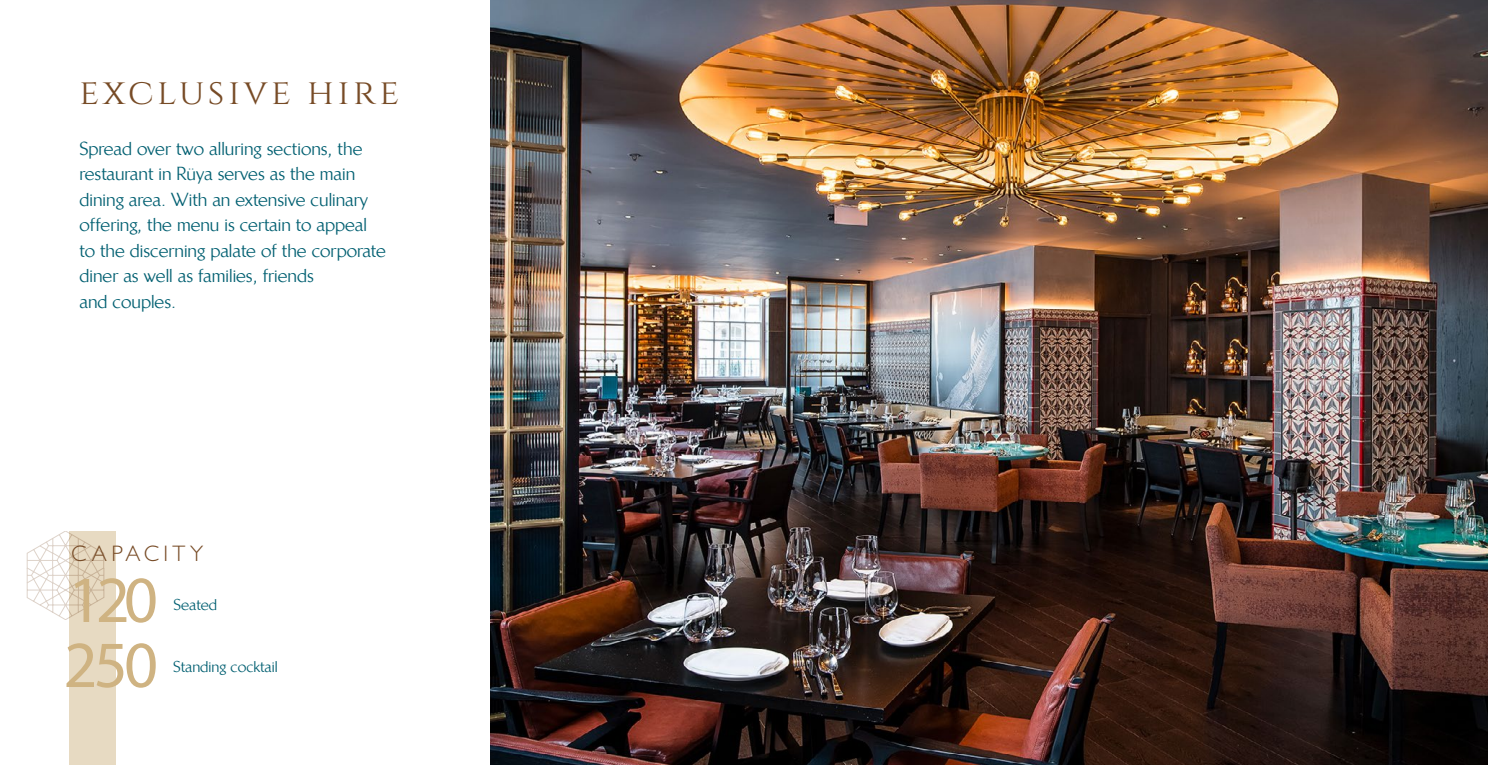
<style>
.page{position:relative;width:1488px;height:765px;background:#fff}
.page>*{position:absolute;margin:0;border:0;box-sizing:border-box;transform-origin:0 0}
.t1{font:66.15px/65.1px "Myriad Pro";letter-spacing:-.07em;color:#cfb382}
.t2{font:36px "Cinzel";letter-spacing:.1em;color:#774b26}
.t3{font:300 22.5px "Gill Sans";letter-spacing:.2em;color:#774b26}
.t4{font:18px/25.5px "Linotype Brewery";color:#005f71}
.t5{font:15px "Linotype Brewery";color:#005f71}
</style>
<div class="page">
<div style="left:70px;top:531px;width:46px;height:234px;background:#e7dac2"></div>
<svg style="left:27px;top:531px;width:77px;height:89px"></svg>
<img style="left:490px;top:0;width:998px;height:765px">
<h2 class="t2" style="left:80px;top:71px;width:321px">EXCLUSIVE HIRE</h2>
<p class="t4" style="left:80px;top:136px;width:308px">Spread over two alluring sections, the restaurant in Rüya serves as the main dining area. With an extensive culinary offering, the menu is certain to appeal to the discerning palate of the corporate diner as well as families, friends<br>and couples.</p>
<p class="t3" style="left:71px;top:541px;width:134px">CAPACITY</p>
<h1 class="t1" style="left:64px;top:566px;width:96px">120<br>250</h1>
<p class="t5" style="left:174px;top:596px;width:45px">Seated</p>
<p class="t5" style="left:173px;top:657px;width:106px">Standing cocktail</p>
</div>
